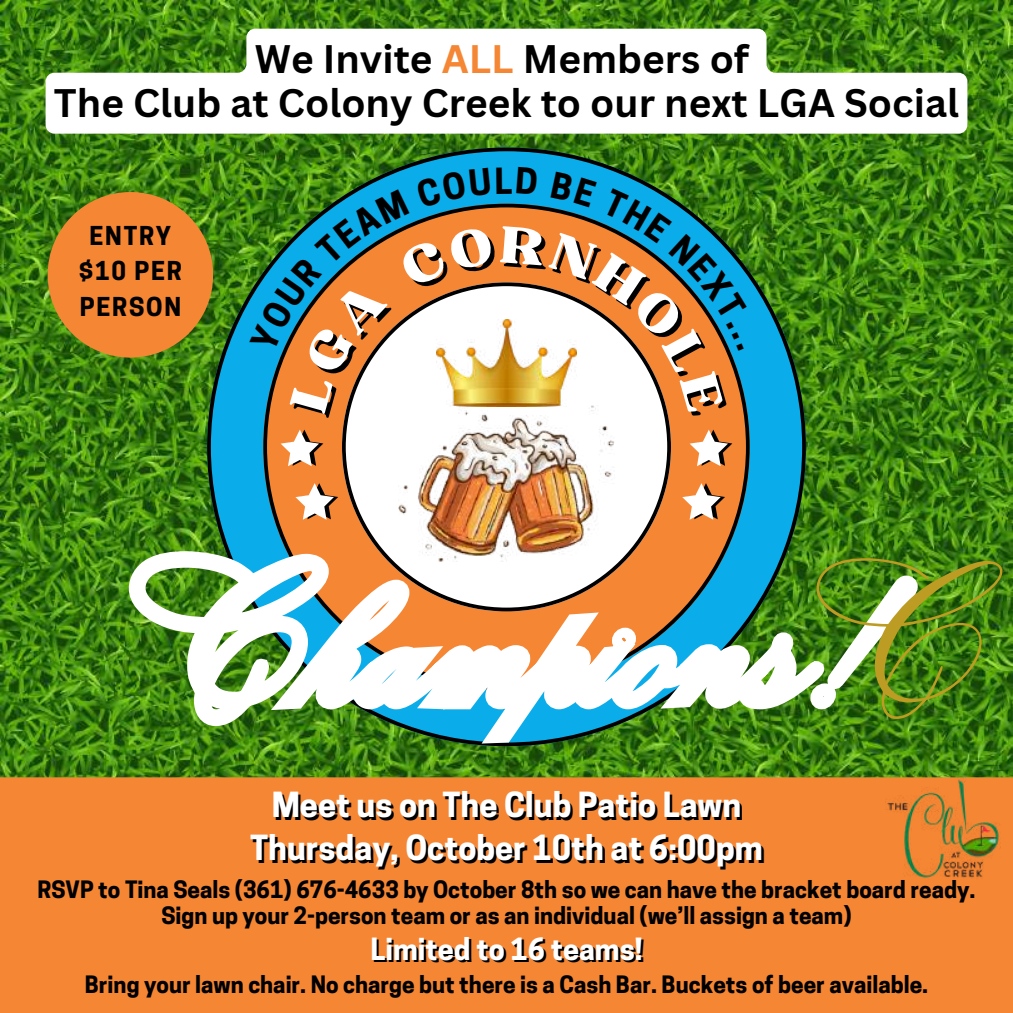
<style>
.page{position:relative;width:1013px;height:1013px;background:#fff}
.page>*{position:absolute;margin:0;border:0;box-sizing:border-box;transform-origin:0 0}
.t1{font:187.5px "Citadel Script Pro";color:rgb(0 0 0/0)}
.t2{font:700 38.75px/44px "Canva Sans";color:#000;text-align:center}
.t3{font:700 32.5px/43.4px "Cooper Hewitt";color:#000;text-align:center}
.t4{font:700 28.75px "Cooper Hewitt";color:#000}
.t5{font:700 24.5px/35.6px "Cooper Hewitt";letter-spacing:.07em;color:#000;text-align:center}
.t6{font:700 22.5px "Cooper Hewitt";color:#000}
.s1{color:#f58634}
</style>
<div class="page">
<img style="left:0;top:0;width:1012px;height:777px">
<svg style="left:207px;top:147px;width:598px;height:395px;background:#238a6c"></svg>
<svg style="left:263px;top:204px;width:486px;height:338px;background:#ca8042"></svg>
<svg style="left:342px;top:414px;width:329px;height:128px"></svg>
<svg style="left:689px;top:429px;width:43px;height:37px"></svg>
<svg style="left:682px;top:483px;width:43px;height:36px"></svg>
<svg style="left:280px;top:429px;width:43px;height:37px"></svg>
<svg style="left:295px;top:483px;width:43px;height:36px"></svg>
<img style="left:398px;top:414px;width:217px;height:128px">
<div style="left:0;top:777px;width:1012px;height:235px;background:#f58634"></div>
<img style="left:885px;top:777px;width:115px;height:102px">
<div style="left:48px;top:192px;width:165px;height:165px;background:#f58634;border-radius:50%"></div>
<svg style="left:122px;top:542px;width:803px;height:215px"></svg>
<svg style="left:46px;top:29px;width:921px;height:105px"></svg>
<svg style="left:249px;top:167px;width:498px;height:247px"></svg>
<h2 class="t2" style="left:54px;top:36px;width:906px">We Invite <span class="s1">ALL</span> Members of<br>The Club at Colony Creek to our next LGA Social</h2>
<p class="t5" style="left:79px;top:220px;width:105px">ENTRY $10 PER<br>PERSON</p>
<h1 class="t1" style="left:815px;top:546px;width:188px">!</h1>
<h3 class="t3" style="left:253px;top:789px;width:514px">Meet us on The Club Patio Lawn<br>Thursday, October 10th at 6:00pm</h3>
<p class="t6" style="left:161px;top:906px;width:691px">Sign up your 2-person team or as an individual (we’ll assign a team)</p>
<p class="t4" style="left:372px;top:940px;width:273px">Limited to 16 teams!</p>
<p class="t6" style="left:85px;top:976px;width:845px">Bring your lawn chair. No charge but there is a Cash Bar. Buckets of beer available.</p>
<p class="t6" style="left:37px;top:881px;width:939px">RSVP to Tina Seals (361) 676-4633 by October 8th so we can have the bracket board ready.</p>
</div>
